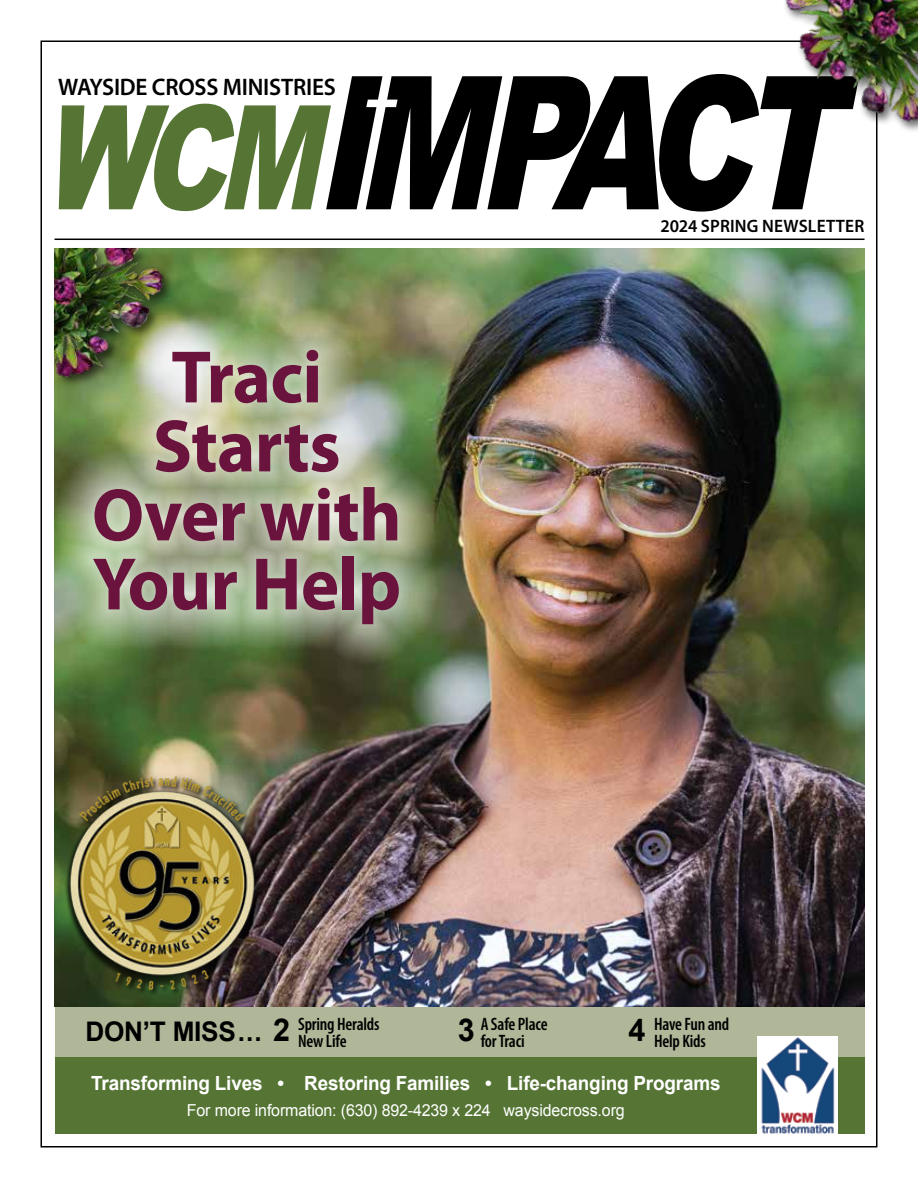
<style>
.page{position:relative;width:918px;height:1188px;background:#fff}
.page>*{position:absolute;margin:0;border:0;box-sizing:border-box;transform-origin:0 0}
.t1{font:700 75px/69px "Myriad Pro";letter-spacing:-.01em;color:#69133d;text-align:center}
.t2{font:700 27px "Arial";letter-spacing:-.01em;color:#000}
.t3{font:600 24px "Myriad Pro";letter-spacing:-.01em;color:#000}
.t4{font:700 19.5px "Arial";letter-spacing:-.01em;color:#fff}
.t5{font:600 condensed 18px/16.5px "Myriad Pro";letter-spacing:-.01em;color:#000;text-align:center}
.t6{font:600 18px "Myriad Pro";letter-spacing:.01em;color:#000}
.t7{font:16.5px "Arial";letter-spacing:-.01em;color:#fff}
.s1{font-family:"Arial";font-weight:700;font-stretch:normal;font-size:31.5px}
</style>
<div class="page">
<img style="left:55px;top:248px;width:810px;height:758px">
<svg style="left:59px;top:104px;width:267px;height:107px"></svg>
<hr style="left:55px;top:239px;width:810px;height:1px;background:#000">
<div style="left:55px;top:1007px;width:810px;height:51px;background:#afb798"></div>
<div style="left:55px;top:1058px;width:810px;height:76px;background:#567535"></div>
<img style="left:54px;top:310px;width:386px;height:355px">
<img style="left:757px;top:1036px;width:80px;height:98px">
<img style="left:64px;top:774px;width:204px;height:222px">
<svg style="left:326px;top:74px;width:491px;height:138px;fill:#000"></svg>
<svg style="left:366px;top:100px;width:32px;height:7px"></svg>
<img style="left:774px;top:0;width:144px;height:133px">
<div style="left:51px;top:245px;width:124px;height:144px;background:#000;opacity:.55"></div>
<img style="left:55px;top:248px;width:116px;height:145px">
<h3 class="t3" style="left:58px;top:78px;width:279px">WAYSIDE CROSS MINISTRIES</h3>
<h1 class="t1" style="left:92px;top:349px;width:311px">Traci<br>Starts<br>Over with<br>Your Help</h1>
<p class="t6" style="left:661px;top:219px;width:205px">2024 SPRING NEWSLETTER</p>
<p class="t5" style="left:458px;top:1018px;width:91px"><span class="s1">3</span> A Safe Place for Traci</p>
<p class="t5" style="left:629px;top:1018px;width:102px"><span class="s1">4</span> Have Fun and<br>Help Kids</p>
<p class="t5" style="left:273px;top:1018px;width:108px"><span class="s1">2</span> Spring Heralds<br>New Life</p>
<p class="t4" style="left:91px;top:1076px;width:631px">Transforming Lives • Restoring Families • Life-changing Programs</p>
<p class="t7" style="left:187px;top:1104px;width:439px">For more information: (630) 892-4239 x 224 waysidecross.org</p>
<h2 class="t2" style="left:86px;top:1021px;width:178px">DON’T MISS ...</h2>
</div>
